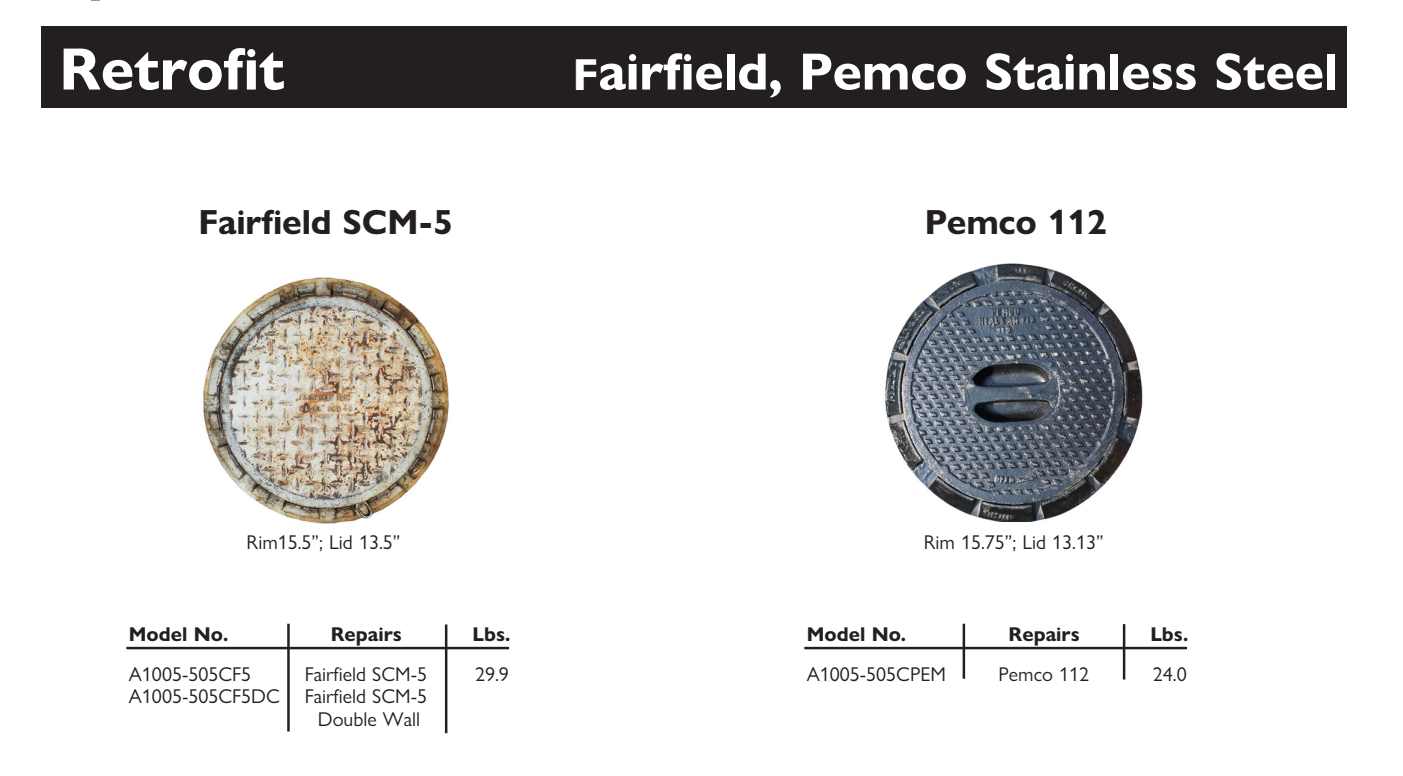
<style>
.page{position:relative;width:1403px;height:776px;background:#fff}
.page>*{position:absolute;margin:0;border:0;box-sizing:border-box;transform-origin:0 0}
.t1{font:700 60px "Gill Sans Nova";letter-spacing:-.005em;color:#fff}
.t2{font:700 52.5px "Gill Sans Nova";letter-spacing:-.005em;color:#fff}
.t3{font:700 35px "Gill Sans Nova";letter-spacing:-.005em;color:#231f20}
.t4{font:20px "Gill Sans Nova";color:#231f20}
.t5{font:700 20px "Gill Sans Nova";color:#231f20}
.s1{font-size:45px}
</style>
<div class="page">
<div style="left:41px;top:26px;width:1305px;height:81px;background:#231f20"></div>
<img style="left:203px;top:277px;width:246px;height:246px">
<hr style="left:287px;top:623px;width:3px;height:108px;background:#231f20">
<hr style="left:962px;top:623px;width:3px;height:55px;background:#231f20">
<hr style="left:445px;top:624px;width:2px;height:109px;background:#231f20">
<hr style="left:1123px;top:624px;width:2px;height:55px;background:#231f20">
<hr style="left:126px;top:646px;width:383px;height:3px;background:#231f20">
<hr style="left:804px;top:646px;width:383px;height:3px;background:#231f20">
<img style="left:885px;top:263px;width:258px;height:258px">
<p class="t1" style="left:59px;top:32px;width:227px">Retrofit</p>
<p class="t2" style="left:573px;top:39px;width:766px"><span class="s1">F</span>airfield, Pemco Stainless Steel</p>
<p class="t3" style="left:199px;top:200px;width:256px">Fairfield SCM-5</p>
<p class="t3" style="left:925px;top:200px;width:184px">Pemco 112</p>
<p class="t4" style="left:247px;top:530px;width:155px">Rim15.5”; Lid 13.5”</p>
<p class="t4" style="left:924px;top:530px;width:181px">Rim 15.75”; Lid 13.13”</p>
<p class="t5" style="left:129px;top:621px;width:101px">Model No.</p>
<p class="t5" style="left:331px;top:621px;width:73px">Repairs</p>
<p class="t5" style="left:472px;top:621px;width:39px">Lbs.</p>
<p class="t4" style="left:129px;top:661px;width:124px">A1005-505CF5</p>
<p class="t4" style="left:305px;top:661px;width:124px">Fairfield SCM-5</p>
<p class="t4" style="left:475px;top:661px;width:35px">29.9</p>
<p class="t4" style="left:129px;top:684px;width:152px">A1005-505CF5DC</p>
<p class="t4" style="left:305px;top:684px;width:124px">Fairfield SCM-5</p>
<p class="t4" style="left:318px;top:706px;width:104px">Double Wall</p>
<p class="t5" style="left:807px;top:621px;width:101px">Model No.</p>
<p class="t5" style="left:1008px;top:621px;width:73px">Repairs</p>
<p class="t5" style="left:1150px;top:621px;width:39px">Lbs.</p>
<p class="t4" style="left:807px;top:661px;width:141px">A1005-505CPEM</p>
<p class="t4" style="left:998px;top:661px;width:92px">Pemco 112</p>
<p class="t4" style="left:1153px;top:661px;width:35px">24.0</p>
</div>
